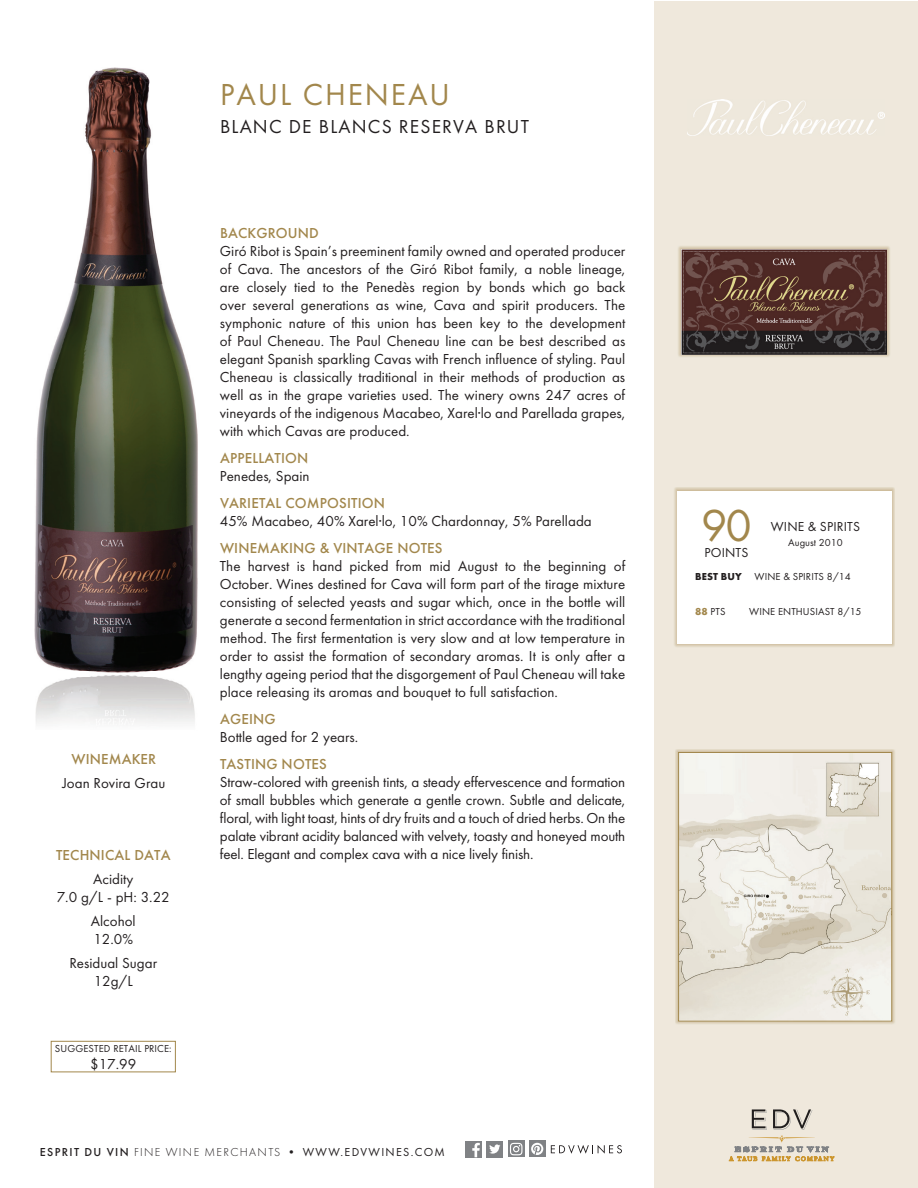
<style>
.page{position:relative;width:918px;height:1188px;background:#fff}
.page>*{position:absolute;margin:0;border:0;box-sizing:border-box;transform-origin:0 0}
.t1{font:46.5px "Futura PT";color:#a2874c}
.t2{font:31.5px "Futura PT";letter-spacing:.06em;color:#a2874c}
.t3{font:19.5px "Futura PT";letter-spacing:.06em;color:#231f20}
.t4{font:15px/18px "Futura PT";color:#231f20;text-align:justify}
.t5{font:500 15px "Futura PT";letter-spacing:.01em;color:#a2874c}
.t6{font:13.5px "Futura PT";letter-spacing:.01em;color:#231f20}
.t7{font:300 12px "Futura PT";letter-spacing:.11em;color:#231f20}
.t8{font:10.5px "Futura PT";letter-spacing:.01em;color:#231f20}
.s1{font-weight:500}
.s2{font-weight:400}
.s3{font-weight:700}
.s4{font-weight:700;color:#a2874c}
</style>
<div class="page">
<div style="left:654px;top:1px;width:264px;height:1186px;background:#efe8dc"></div>
<img style="left:35px;top:676px;width:160px;height:48px">
<div style="left:51px;top:1041px;width:125px;height:31px;border:1px solid #a2874c"></div>
<img style="left:687px;top:100px;width:198px;height:36px">
<img style="left:35px;top:68px;width:163px;height:608px">
<img style="left:678px;top:246px;width:212px;height:111px">
<img style="left:681px;top:249px;width:206px;height:105px">
<img style="left:675px;top:749px;width:220px;height:275px">
<img style="left:681px;top:754px;width:209px;height:265px">
<div style="left:679px;top:752px;width:213px;height:269px;border:1px solid #a2874c"></div>
<img style="left:674px;top:487px;width:221px;height:160px">
<div style="left:677px;top:491px;width:214px;height:153px;background:#fff"></div>
<svg style="left:729px;top:1109px;width:105px;height:52px"></svg>
<svg style="left:508px;top:1140px;width:17px;height:17px"></svg>
<svg style="left:510px;top:1143px;width:12px;height:12px"></svg>
<div style="left:529px;top:1140px;width:17px;height:17px;background:#808285"></div>
<svg style="left:531px;top:1143px;width:12px;height:12px"></svg>
<div style="left:465px;top:1141px;width:17px;height:16px;background:#808285"></div>
<svg style="left:472px;top:1143px;width:8px;height:14px"></svg>
<div style="left:486px;top:1141px;width:17px;height:16px;background:#808285"></div>
<svg style="left:489px;top:1144px;width:11px;height:10px"></svg>
<svg style="left:551px;top:1145px;width:71px;height:9px"></svg>
<p class="t5" style="left:71px;top:750px;width:86px">WINEMAKER</p>
<p class="t4" style="left:62px;top:774px;width:104px">Joan Rovira Grau</p>
<p class="t5" style="left:56px;top:846px;width:116px">TECHNICAL DATA</p>
<p class="t4" style="left:57px;top:870px;width:114px;text-align:center">Acidity<br>7.0 g/L - pH: 3.22</p>
<p class="t4" style="left:91px;top:912px;width:46px">Alcohol<br>12.0%</p>
<p class="t4" style="left:69px;top:954px;width:89px;text-align:center">Residual Sugar<br>12g/L</p>
<p class="t8" style="left:55px;top:1043px;width:118px">SUGGESTED RETAIL PRICE:</p>
<p class="t4" style="left:90px;top:1055px;width:48px">$17.99</p>
<h2 class="t2" style="left:220px;top:75px;width:231px">PAUL CHENEAU</h2>
<h3 class="t3" style="left:220px;top:115px;width:311px">BLANC DE BLANCS RESERVA BRUT</h3>
<p class="t5" style="left:220px;top:224px;width:100px">BACKGROUND</p>
<p class="t4" style="left:220px;top:242px;width:407px">Giró Ribot is Spain’s preeminent family owned and operated producer of Cava. The ancestors of the Giró Ribot family, a noble lineage, are closely tied to the Penedès region by bonds which go back over several generations as wine, Cava and spirit producers. The symphonic nature of this union has been key to the development of Paul Cheneau. The Paul Cheneau line can be best described as elegant Spanish sparkling Cavas with French influence of styling. Paul Cheneau is classically traditional in their methods of production as well as in the grape varieties used. The winery owns 247 acres of vineyards of the indigenous Macabeo, Xarel·lo and Parellada grapes, with which Cavas are produced.</p>
<p class="t5" style="left:220px;top:449px;width:90px">APPELLATION</p>
<p class="t4" style="left:220px;top:467px;width:91px">Penedes, Spain</p>
<p class="t5" style="left:220px;top:494px;width:167px">VARIETAL COMPOSITION</p>
<p class="t4" style="left:220px;top:512px;width:373px">45% Macabeo, 40% Xarel·lo, 10% Chardonnay, 5% Parellada</p>
<p class="t5" style="left:220px;top:539px;width:224px">WINEMAKING &amp; VINTAGE NOTES</p>
<p class="t4" style="left:220px;top:557px;width:407px">The harvest is hand picked from mid August to the beginning of October. Wines destined for Cava will form part of the tirage mixture consisting of selected yeasts and sugar which, once in the bottle will generate a second fermentation in strict accordance with the traditional method. The first fermentation is very slow and at low temperature in order to assist the formation of secondary aromas. It is only after a lengthy ageing period that the disgorgement of Paul Cheneau will take place releasing its aromas and bouquet to full satisfaction.</p>
<p class="t5" style="left:220px;top:710px;width:57px">AGEING</p>
<p class="t4" style="left:220px;top:728px;width:140px">Bottle aged for 2 years.</p>
<p class="t5" style="left:220px;top:755px;width:108px">TASTING NOTES</p>
<p class="t4" style="left:220px;top:773px;width:407px">Straw-colored with greenish tints, a steady effervescence and formation of small bubbles which generate a gentle crown. Subtle and delicate, floral, with light toast, hints of dry fruits and a touch of dried herbs. On the palate vibrant acidity balanced with velvety, toasty and honeyed mouth feel. Elegant and complex cava with a nice lively finish.</p>
<p class="t7" style="left:40px;top:1145px;width:407px"><span class="s1">ESPRIT DU VIN</span> FINE WINE MERCHANTS • <span class="s2">WWW.EDVWINES.COM</span></p>
<h1 class="t1" style="left:701px;top:498px;width:52px">90</h1>
<p class="t6" style="left:705px;top:545px;width:45px">POINTS</p>
<p class="t6" style="left:771px;top:519px;width:91px">WINE &amp; SPIRITS</p>
<p class="t8" style="left:788px;top:536px;width:56px">August 2010</p>
<p class="t8" style="left:695px;top:571px;width:157px"><span class="s3">BEST BUY</span> WINE &amp; SPIRITS 8/14</p>
<p class="t8" style="left:695px;top:606px;width:32px"><span class="s4">88</span> PTS</p>
<p class="t8" style="left:749px;top:606px;width:114px">WINE ENTHUSIAST 8/15</p>
</div>
